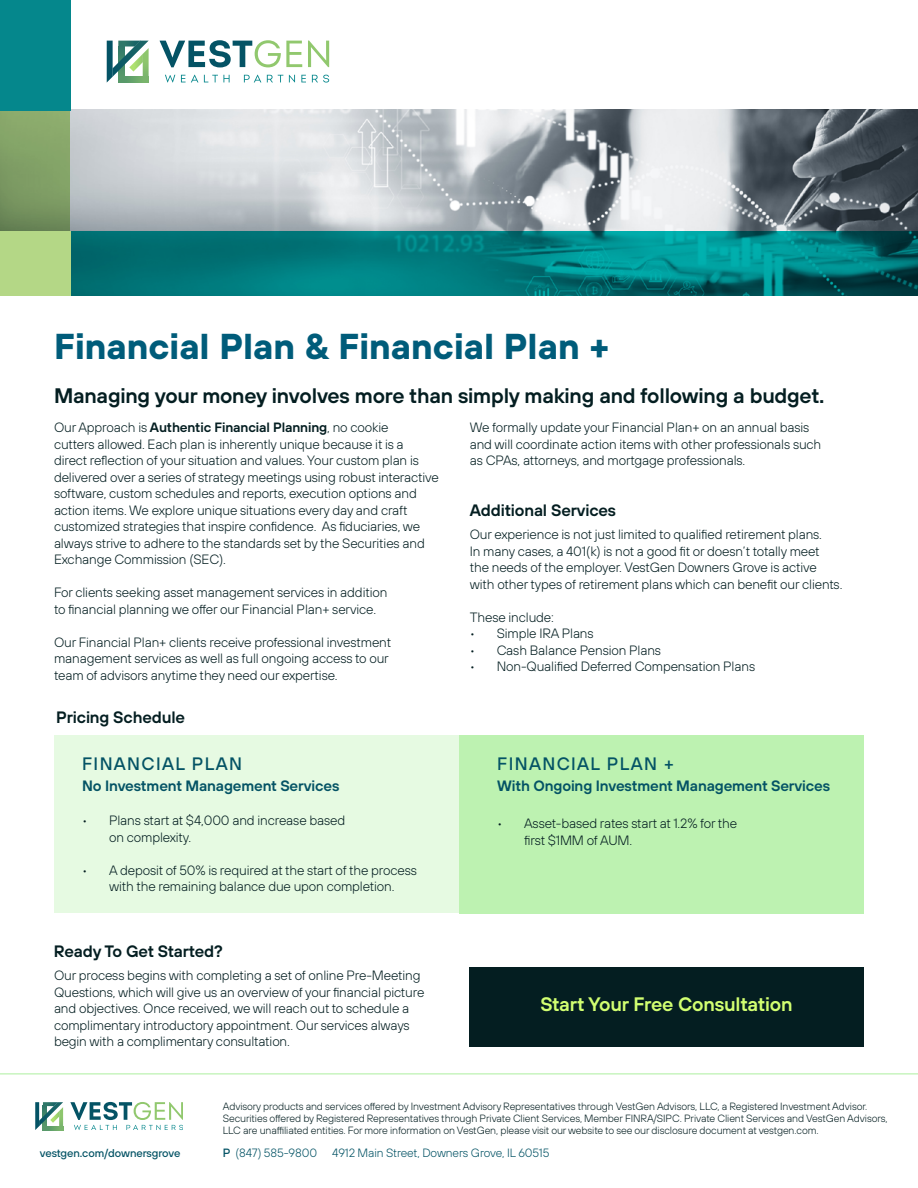
<style>
.page{position:relative;width:918px;height:1188px;background:#fff}
.page>*{position:absolute;margin:0;border:0;box-sizing:border-box;transform-origin:0 0}
.t1{font:700 36px "TT Hoves Pro";color:#005c7a}
.t2{font:21px "TT Hoves Pro Dm Bd";letter-spacing:-.01em;color:#041e21}
.t3{font:19.5px "TT Hoves Pro Dm Bd";letter-spacing:-.01em;color:#d2ff71}
.t4{font:500 18px "TT Hoves Pro";letter-spacing:.075em;color:#045365}
.t5{font:16.5px "TT Hoves Pro Dm Bd";letter-spacing:-.01em;color:#041e21}
.t6{font:15px "TT Hoves Pro Dm Bd";letter-spacing:-.01em;color:#045365}
.t7{font:300 13.5px/16.5px "TT Hoves Pro";letter-spacing:-.01em;color:#041e21}
.t8{font:13.5px "TT Hoves Pro Dm Bd";letter-spacing:-.01em;color:#041e21}
.t9{font:300 12px "TT Hoves Pro";letter-spacing:-.01em;color:#045365}
.t10{font:500 11.25px "TT Hoves Pro";letter-spacing:-.01em;color:#045365}
.t11{font:300 10.5px/12px "TT Hoves Pro";letter-spacing:-.01em;color:#041e21}
.s1{font-family:"TT Hoves Pro";font-weight:300}
.s2{font-weight:500}
</style>
<div class="page">
<svg style="left:70px;top:1102px;width:113px;height:28px"></svg>
<svg style="left:36px;top:1102px;width:27px;height:28px"></svg>
<hr style="left:0;top:1074px;width:918px;height:1px;background:#acef9e">
<img style="left:70px;top:109px;width:848px;height:122px">
<div style="left:55px;top:736px;width:404px;height:177px;background:#e6fae2"></div>
<div style="left:459px;top:736px;width:405px;height:178px;background:#bdf2b1"></div>
<div style="left:469px;top:968px;width:395px;height:79px;background:#041e21"></div>
<svg style="left:160px;top:40px;width:142px;height:27px"></svg>
<svg style="left:308px;top:41px;width:21px;height:26px"></svg>
<svg style="left:165px;top:75px;width:10px;height:7px"></svg>
<svg style="left:181px;top:75px;width:17px;height:7px"></svg>
<svg style="left:204px;top:75px;width:26px;height:7px"></svg>
<svg style="left:244px;top:75px;width:17px;height:7px"></svg>
<svg style="left:267px;top:75px;width:16px;height:7px"></svg>
<svg style="left:289px;top:75px;width:6px;height:7px"></svg>
<svg style="left:301px;top:75px;width:5px;height:7px"></svg>
<svg style="left:312px;top:75px;width:17px;height:8px"></svg>
<svg style="left:107px;top:41px;width:42px;height:42px"></svg>
<svg style="left:0;top:110px;width:70px;height:121px;background:#7d9d64"></svg>
<svg style="left:70px;top:231px;width:848px;height:65px;background:#00797b"></svg>
<div style="left:0;top:231px;width:70px;height:65px;background:#b4d786"></div>
<div style="left:0;top:0;width:70px;height:110px;background:#05878c"></div>
<h1 class="t1" style="left:54px;top:320px;width:557px">Financial Plan &amp; Financial Plan +</h1>
<h2 class="t2" style="left:54px;top:380px;width:772px">Managing your money involves more than simply making and following a budget.</h2>
<p class="t8" style="left:54px;top:418px;width:336px"><span class="s1">Our Approach is</span> Authentic Financial Planning<span class="s1">, no cookie</span></p>
<p class="t7" style="left:54px;top:436px;width:386px">cutters allowed. Each plan is inherently unique because it is a direct reflection of your situation and values. Your custom plan is delivered over a series of strategy meetings using robust interactive software, custom schedules and reports, execution options and action items. We explore unique situations every day and craft customized strategies that inspire confidence. As fiduciaries, we always strive to adhere to the standards set by the Securities and Exchange Commission (SEC).</p>
<p class="t7" style="left:54px;top:585px;width:335px">For clients seeking asset management services in addition to financial planning we offer our Financial Plan+ service.</p>
<p class="t7" style="left:54px;top:634px;width:339px">Our Financial Plan+ clients receive professional investment management services as well as full ongoing access to our team of advisors anytime they need our expertise.</p>
<p class="t7" style="left:470px;top:420px;width:353px">We formally update your Financial Plan+ on an annual basis and will coordinate action items with other professionals such as CPAs, attorneys, and mortgage professionals.</p>
<p class="t5" style="left:470px;top:498px;width:148px">Additional Services</p>
<p class="t7" style="left:470px;top:527px;width:374px">Our experience is not just limited to qualified retirement plans.<br>In many cases, a 401(k) is not a good fit or doesn’t totally meet the needs of the employer. VestGen Downers Grove is active with other types of retirement plans which can benefit our clients.</p>
<p class="t7" style="left:470px;top:609px;width:86px">These include:</p>
<p class="t7" style="left:470px;top:626px;width:125px">• Simple IRA Plans</p>
<p class="t7" style="left:470px;top:642px;width:193px">• Cash Balance Pension Plans</p>
<p class="t7" style="left:470px;top:658px;width:287px">• Non-Qualified Deferred Compensation Plans</p>
<p class="t5" style="left:56px;top:705px;width:130px">Pricing Schedule</p>
<h3 class="t4" style="left:82px;top:751px;width:162px">FINANCIAL PLAN</h3>
<p class="t6" style="left:82px;top:775px;width:259px">No Investment Management Services</p>
<p class="t7" style="left:109px;top:812px;width:238px;text-indent:-27px">• Plans start at $4,000 and increase based on complexity.</p>
<p class="t7" style="left:82px;top:862px;width:336px;text-align:center">• A deposit of 50% is required at the start of the process with the remaining balance due upon completion.</p>
<p class="t5" style="left:54px;top:939px;width:170px">Ready To Get Started?</p>
<p class="t7" style="left:54px;top:968px;width:372px">Our process begins with completing a set of online Pre-Meeting Questions, which will give us an overview of your financial picture and objectives. Once received, we will reach out to schedule a complimentary introductory appointment. Our services always begin with a complimentary consultation.</p>
<h3 class="t4" style="left:497px;top:751px;width:178px">FINANCIAL PLAN +</h3>
<p class="t6" style="left:497px;top:775px;width:335px">With Ongoing Investment Management Services</p>
<p class="t7" style="left:524px;top:815px;width:215px;text-indent:-27px">• Asset-based rates start at 1.2% for the first $1MM of AUM.</p>
<h3 class="t3" style="left:540px;top:990px;width:254px">Start Your Free Consultation</h3>
<p class="t11" style="left:223px;top:1101px;width:666px">Advisory products and services offered by Investment Advisory Representatives through VestGen Advisors, LLC, a Registered Investment Advisor.<br>Securities offered by Registered Representatives through Private Client Services, Member FINRA/SIPC. Private Client Services and VestGen Advisors,<br>LLC are unaffiliated entities. For more information on VestGen, please visit our website to see our disclosure document at vestgen.com.</p>
<p class="t10" style="left:40px;top:1145px;width:142px">vestgen.com/downersgrove</p>
<p class="t9" style="left:223px;top:1145px;width:328px"><span class="s2">P</span> (847) 585-9800 4912 Main Street, Downers Grove, IL 60515</p>
</div>
